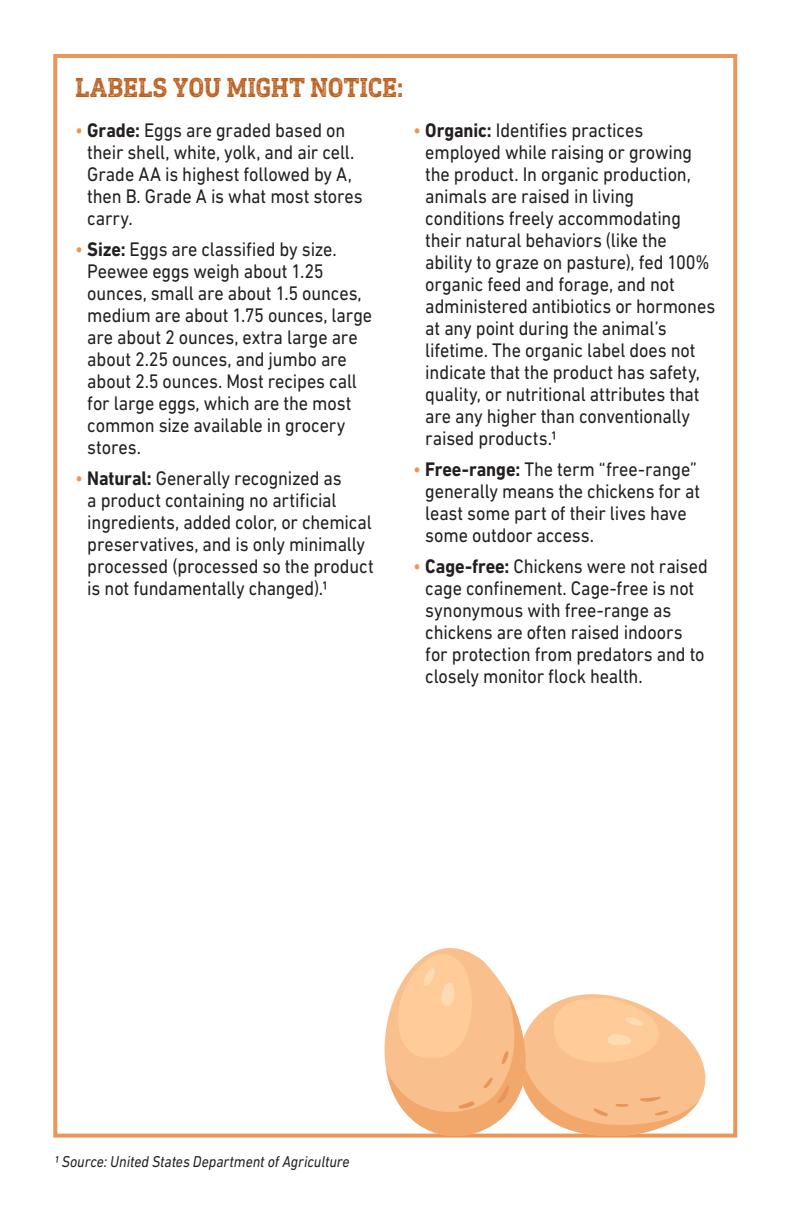
<style>
.page{position:relative;width:792px;height:1224px;background:#fff}
.page>*{position:absolute;margin:0;border:0;box-sizing:border-box;transform-origin:0 0}
.body{font:700 28px "DIN Next Slab Rust";color:#bb5f1e;scale:.91 1}
.body-2{font:20px/22px "DIN Next LT Pro";letter-spacing:-.005em;color:#231f20;scale:.91 1}
.body-3{font:italic 16px "DIN Next LT Pro";color:#231f20;scale:.91 1}
.s1{color:#ec9559}
.s2{font-weight:700}
</style>
<div class="page">
<div style="left:53px;top:54px;width:684px;height:1084px;border:4px solid #ec9559"></div>
<svg style="left:699px;top:954px;width:38px;height:184px"></svg>
<svg style="left:371px;top:948px;width:328px;height:190px"></svg>
<p class="body" style="left:75px;top:71px;width:362px">LABELS YOU MIGHT NOTICE:</p>
<p class="body-2" style="left:87px;top:119px;width:304px;text-indent:-12px"><span class="s1">•</span> <span class="s2">Grade:</span> Eggs are graded based on their shell, white, yolk, and air cell.<br>Grade AA is highest followed by A, then B. Grade A is what most stores carry.</p>
<p class="body-2" style="left:87px;top:238px;width:315px;text-indent:-12px"><span class="s1">•</span> <span class="s2">Size:</span> Eggs are classified by size.<br>Peewee eggs weigh about 1.25 ounces, small are about 1.5 ounces, medium are about 1.75 ounces, large are about 2 ounces, extra large are about 2.25 ounces, and jumbo are about 2.5 ounces. Most recipes call for large eggs, which are the most common size available in grocery stores.</p>
<p class="body-2" style="left:87px;top:467px;width:316px;text-indent:-12px"><span class="s1">•</span> <span class="s2">Natural:</span> Generally recognized as<br>a product containing no artificial ingredients, added color, or chemical preservatives, and is only minimally processed (processed so the product is not fundamentally changed).1</p>
<p class="body-2" style="left:425px;top:119px;width:320px;text-indent:-12px"><span class="s1">•</span> <span class="s2">Organic:</span> Identifies practices employed while raising or growing the product. In organic production, animals are raised in living conditions freely accommodating their natural behaviors (like the ability to graze on pasture), fed 100% organic feed and forage, and not administered antibiotics or hormones at any point during the animal’s lifetime. The organic label does not indicate that the product has safety, quality, or nutritional attributes that are any higher than conventionally raised products.1</p>
<p class="body-2" style="left:425px;top:458px;width:303px;text-indent:-12px"><span class="s1">•</span> <span class="s2">Free-range:</span> The term “free-range” generally means the chickens for at least some part of their lives have some outdoor access.</p>
<p class="body-2" style="left:425px;top:555px;width:312px;text-indent:-12px"><span class="s1">•</span> <span class="s2">Cage-free:</span> Chickens were not raised cage confinement. Cage-free is not synonymous with free-range as chickens are often raised indoors for protection from predators and to closely monitor flock health.</p>
<p class="body-3" style="left:54px;top:1152px;width:326px">1 Source: United States Department of Agriculture</p>
</div>
